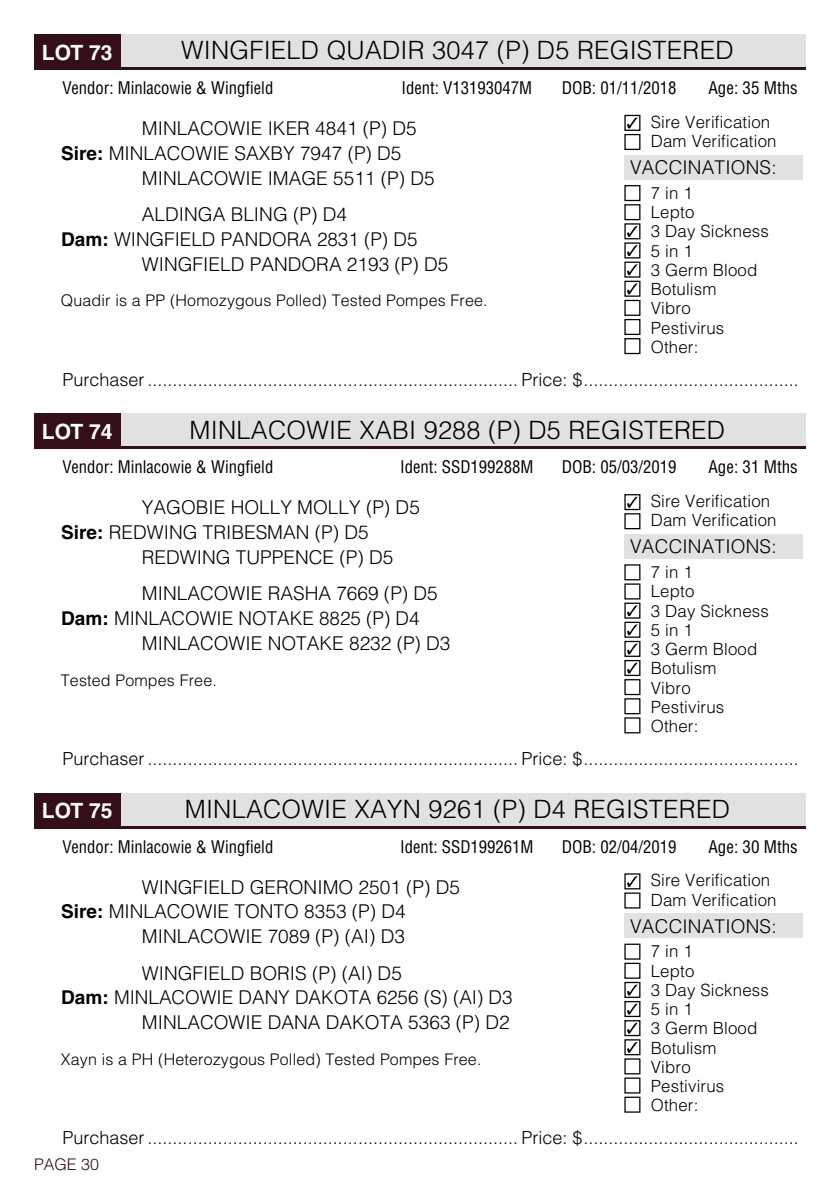
<style>
.page{position:relative;width:840px;height:1191px;background:#fff}
.page>*{position:absolute;margin:0;border:0;box-sizing:border-box;transform-origin:0 0}
.t1{font:300 25.2px "Helvetica";letter-spacing:.01em;color:#000}
.t2{font:700 21px "Helvetica";color:#fff}
.t3{font:300 19px "Helvetica";color:#000}
.t4{font:300 18px "Helvetica";color:#000}
.t5{font:condensed 17px "Helvetica";color:#000}
.t6{font:300 16.8px/19.2px "Helvetica";letter-spacing:.01em;color:#000}
.t7{font:300 16px "Helvetica";letter-spacing:.01em;color:#000}
.t8{font:300 16px "Helvetica";color:#340f17}
.s1{font-weight:700}
</style>
<div class="page">
<div style="left:34px;top:34px;width:771px;height:35px;background:#e1e1e1"></div>
<div style="left:34px;top:34px;width:86px;height:35px;background:#340f17"></div>
<hr style="left:34px;top:67px;width:771px;height:3px;background:#340f17">
<div style="left:624px;top:338px;width:16px;height:16px;border:1px solid #000"></div>
<div style="left:624px;top:115px;width:16px;height:16px;border:1px solid #000"></div>
<svg style="left:627px;top:117px;width:10px;height:11px"></svg>
<div style="left:624px;top:134px;width:16px;height:16px;border:1px solid #000"></div>
<div style="left:624px;top:185px;width:16px;height:16px;border:1px solid #000"></div>
<div style="left:624px;top:204px;width:16px;height:16px;border:1px solid #000"></div>
<div style="left:624px;top:223px;width:16px;height:16px;border:1px solid #000"></div>
<svg style="left:627px;top:226px;width:10px;height:11px"></svg>
<div style="left:624px;top:242px;width:16px;height:16px;border:1px solid #000"></div>
<svg style="left:627px;top:245px;width:10px;height:11px"></svg>
<div style="left:624px;top:261px;width:16px;height:17px;border:1px solid #000"></div>
<svg style="left:627px;top:264px;width:10px;height:11px"></svg>
<div style="left:624px;top:281px;width:16px;height:16px;border:1px solid #000"></div>
<svg style="left:627px;top:283px;width:10px;height:11px"></svg>
<div style="left:624px;top:300px;width:16px;height:16px;border:1px solid #000"></div>
<div style="left:624px;top:319px;width:16px;height:16px;border:1px solid #000"></div>
<div style="left:624px;top:155px;width:178px;height:24px;background:#e1e1e1"></div>
<div style="left:34px;top:413px;width:771px;height:35px;background:#e1e1e1"></div>
<div style="left:34px;top:413px;width:86px;height:35px;background:#340f17"></div>
<hr style="left:34px;top:446px;width:771px;height:3px;background:#340f17">
<div style="left:624px;top:717px;width:16px;height:16px;border:1px solid #000"></div>
<div style="left:624px;top:494px;width:16px;height:16px;border:1px solid #000"></div>
<svg style="left:627px;top:497px;width:10px;height:11px"></svg>
<div style="left:624px;top:513px;width:16px;height:16px;border:1px solid #000"></div>
<div style="left:624px;top:564px;width:16px;height:16px;border:1px solid #000"></div>
<div style="left:624px;top:583px;width:16px;height:16px;border:1px solid #000"></div>
<div style="left:624px;top:602px;width:16px;height:16px;border:1px solid #000"></div>
<svg style="left:627px;top:605px;width:10px;height:11px"></svg>
<div style="left:624px;top:621px;width:16px;height:17px;border:1px solid #000"></div>
<svg style="left:627px;top:624px;width:10px;height:11px"></svg>
<div style="left:624px;top:641px;width:16px;height:16px;border:1px solid #000"></div>
<svg style="left:627px;top:643px;width:10px;height:11px"></svg>
<div style="left:624px;top:660px;width:16px;height:16px;border:1px solid #000"></div>
<svg style="left:627px;top:662px;width:10px;height:11px"></svg>
<div style="left:624px;top:679px;width:16px;height:16px;border:1px solid #000"></div>
<div style="left:624px;top:698px;width:16px;height:16px;border:1px solid #000"></div>
<div style="left:624px;top:534px;width:178px;height:25px;background:#e1e1e1"></div>
<div style="left:34px;top:792px;width:771px;height:35px;background:#e1e1e1"></div>
<div style="left:34px;top:792px;width:86px;height:35px;background:#340f17"></div>
<svg style="left:34px;top:825px;width:771px;height:3px"></svg>
<div style="left:624px;top:1096px;width:16px;height:16px;border:1px solid #000"></div>
<div style="left:624px;top:873px;width:16px;height:16px;border:1px solid #000"></div>
<svg style="left:627px;top:876px;width:10px;height:11px"></svg>
<div style="left:624px;top:892px;width:16px;height:16px;border:1px solid #000"></div>
<div style="left:624px;top:943px;width:16px;height:16px;border:1px solid #000"></div>
<div style="left:624px;top:962px;width:16px;height:16px;border:1px solid #000"></div>
<div style="left:624px;top:982px;width:16px;height:16px;border:1px solid #000"></div>
<svg style="left:627px;top:984px;width:10px;height:11px"></svg>
<div style="left:624px;top:1001px;width:16px;height:16px;border:1px solid #000"></div>
<svg style="left:627px;top:1003px;width:10px;height:11px"></svg>
<div style="left:624px;top:1020px;width:16px;height:16px;border:1px solid #000"></div>
<svg style="left:627px;top:1022px;width:10px;height:11px"></svg>
<div style="left:624px;top:1039px;width:16px;height:16px;border:1px solid #000"></div>
<svg style="left:627px;top:1042px;width:10px;height:10px"></svg>
<div style="left:624px;top:1058px;width:16px;height:16px;border:1px solid #000"></div>
<div style="left:624px;top:1077px;width:16px;height:16px;border:1px solid #000"></div>
<div style="left:624px;top:913px;width:178px;height:25px;background:#e1e1e1"></div>
<p class="t2" style="left:42px;top:39px;width:72px">LOT 73</p>
<h1 class="t1" style="left:181px;top:35px;width:37px">Wingfie</h1>
<h1 class="t1" style="left:286px;top:35px;width:94px">ld Quadir</h1>
<h1 class="t1" style="left:432px;top:35px;width:302px">3047 (P) D5 REGISTERED</h1>
<p class="t5" style="left:62px;top:77px;width:212px">Vendor: Minlacowie &amp; Wingfield</p>
<p class="t5" style="left:401px;top:77px;width:132px">Ident: V13193047M</p>
<p class="t5" style="left:561px;top:77px;width:116px">DOB: 01/11/2018</p>
<p class="t5" style="left:708px;top:77px;width:91px">Age: 35 Mths</p>
<p class="t3" style="left:142px;top:117px;width:276px">MINLACOWIE IKER 4841 (P) D5</p>
<p class="t3" style="left:61px;top:141px;width:341px"><span class="s1">Sire:</span> MINLACOWIE SAXBY 7947 (P) D5</p>
<p class="t3" style="left:142px;top:166px;width:294px">MINLACOWIE IMAGE 5511 (P) D5</p>
<p class="t3" style="left:142px;top:202px;width:206px">ALDINGA BLING (P) D4</p>
<p class="t3" style="left:61px;top:227px;width:357px"><span class="s1">Dam:</span> WINGFIELD PANDORA 2831 (P) D5</p>
<p class="t3" style="left:142px;top:252px;width:308px">WINGFIELD PANDORA 2193 (P) D5</p>
<p class="t7" style="left:61px;top:291px;width:428px">Quadir is a PP (Homozygous Polled) Tested Pompes Free.</p>
<p class="t6" style="left:650px;top:112px;width:127px">Sire Verification<br>Dam Verification</p>
<p class="t3" style="left:630px;top:155px;width:148px">VACCINATIONS:</p>
<p class="t6" style="left:650px;top:183px;width:120px">7 in 1<br>Lepto<br>3 Day Sickness<br>5 in 1<br>3 Germ Blood<br>Botulism<br>Vibro<br>Pestivirus<br>Other:</p>
<p class="t4" style="left:62px;top:368px;width:737px">Purchaser .......................................................................... Price: $...........................................</p>
<p class="t2" style="left:42px;top:418px;width:72px">LOT 74</p>
<h1 class="t1" style="left:189px;top:414px;width:79px">Minlacowie</h1>
<h1 class="t1" style="left:359px;top:414px;width:367px">Xabi 9288 (P) D5 REGISTERED</h1>
<p class="t5" style="left:62px;top:456px;width:212px">Vendor: Minlacowie &amp; Wingfield</p>
<p class="t5" style="left:400px;top:456px;width:135px">Ident: SSD199288M</p>
<p class="t5" style="left:561px;top:456px;width:116px">DOB: 05/03/2019</p>
<p class="t5" style="left:708px;top:456px;width:91px">Age: 31 Mths</p>
<p class="t3" style="left:142px;top:496px;width:279px">YAGOBIE HOLLY MOLLY (P) D5</p>
<p class="t3" style="left:61px;top:520px;width:309px"><span class="s1">Sire:</span> REDWING TRIBESMAN (P) D5</p>
<p class="t3" style="left:142px;top:545px;width:253px">REDWING TU PPENCE (P) D5</p>
<p class="t3" style="left:142px;top:582px;width:297px">MINLACOWIE RASHA 7669 (P) D5</p>
<p class="t3" style="left:61px;top:606px;width:360px"><span class="s1">Dam:</span> MINLACOWIE NOTAKE 8825 (P) D4</p>
<p class="t3" style="left:142px;top:631px;width:310px">MINLACOWIE NOTAKE 8232 (P) D3</p>
<p class="t7" style="left:61px;top:670px;width:157px">Tested Pompes Free.</p>
<p class="t6" style="left:650px;top:491px;width:127px">Sire Verification<br>Dam Verification</p>
<p class="t3" style="left:630px;top:535px;width:148px">VACCINATIONS:</p>
<p class="t6" style="left:650px;top:562px;width:120px">7 in 1<br>Lepto<br>3 Day Sickness<br>5 in 1<br>3 Germ Blood<br>Botulism<br>Vibro<br>Pestivirus<br>Other:</p>
<p class="t4" style="left:62px;top:747px;width:737px">Purchaser .......................................................................... Price: $...........................................</p>
<p class="t2" style="left:42px;top:798px;width:72px">LOT 75</p>
<h1 class="t1" style="left:185px;top:793px;width:79px">Minlacowie</h1>
<h1 class="t1" style="left:354px;top:793px;width:33px">Xayn</h1>
<h1 class="t1" style="left:428px;top:793px;width:302px">9261 (P) D4 REGISTERED</h1>
<p class="t5" style="left:62px;top:836px;width:212px">Vendor: Minlacowie &amp; Wingfield</p>
<p class="t5" style="left:400px;top:836px;width:135px">Ident: SSD199261M</p>
<p class="t5" style="left:561px;top:836px;width:116px">DOB: 02/04/2019</p>
<p class="t5" style="left:708px;top:836px;width:91px">Age: 30 Mths</p>
<p class="t3" style="left:142px;top:875px;width:319px">WINGFIELD GERONIMO 2501 (P) D5</p>
<p class="t3" style="left:61px;top:900px;width:346px"><span class="s1">Sire:</span> MINLACOWIE TONTO 8353 (P) D4</p>
<p class="t3" style="left:142px;top:924px;width:264px">MINLACOWIE 7089 (P) (AI) D3</p>
<p class="t3" style="left:142px;top:961px;width:261px">WINGFIELD BORIS (P) (AI) D5</p>
<p class="t3" style="left:61px;top:985px;width:453px"><span class="s1">Dam:</span> MINLACOWIE DANY DAKOTA 6256 (S) (AI) D3</p>
<p class="t3" style="left:142px;top:1010px;width:369px">MINLACOWIE DANA DAKOTA 5363 (P) D2</p>
<p class="t7" style="left:61px;top:1049px;width:422px">Xayn is a PH (Heterozygous Polled) Tested Pompes Free.</p>
<p class="t6" style="left:650px;top:870px;width:127px">Sire Verification<br>Dam Verification</p>
<p class="t3" style="left:630px;top:914px;width:148px">VACCINATIONS:</p>
<p class="t6" style="left:650px;top:941px;width:120px">7 in 1<br>Lepto<br>3 Day Sickness<br>5 in 1<br>3 Germ Blood<br>Botulism<br>Vibro<br>Pestivirus<br>Other:</p>
<p class="t4" style="left:62px;top:1126px;width:737px">Purchaser .......................................................................... Price: $...........................................</p>
<p class="t8" style="left:34px;top:1153px;width:66px">PAGE 30</p>
</div>
